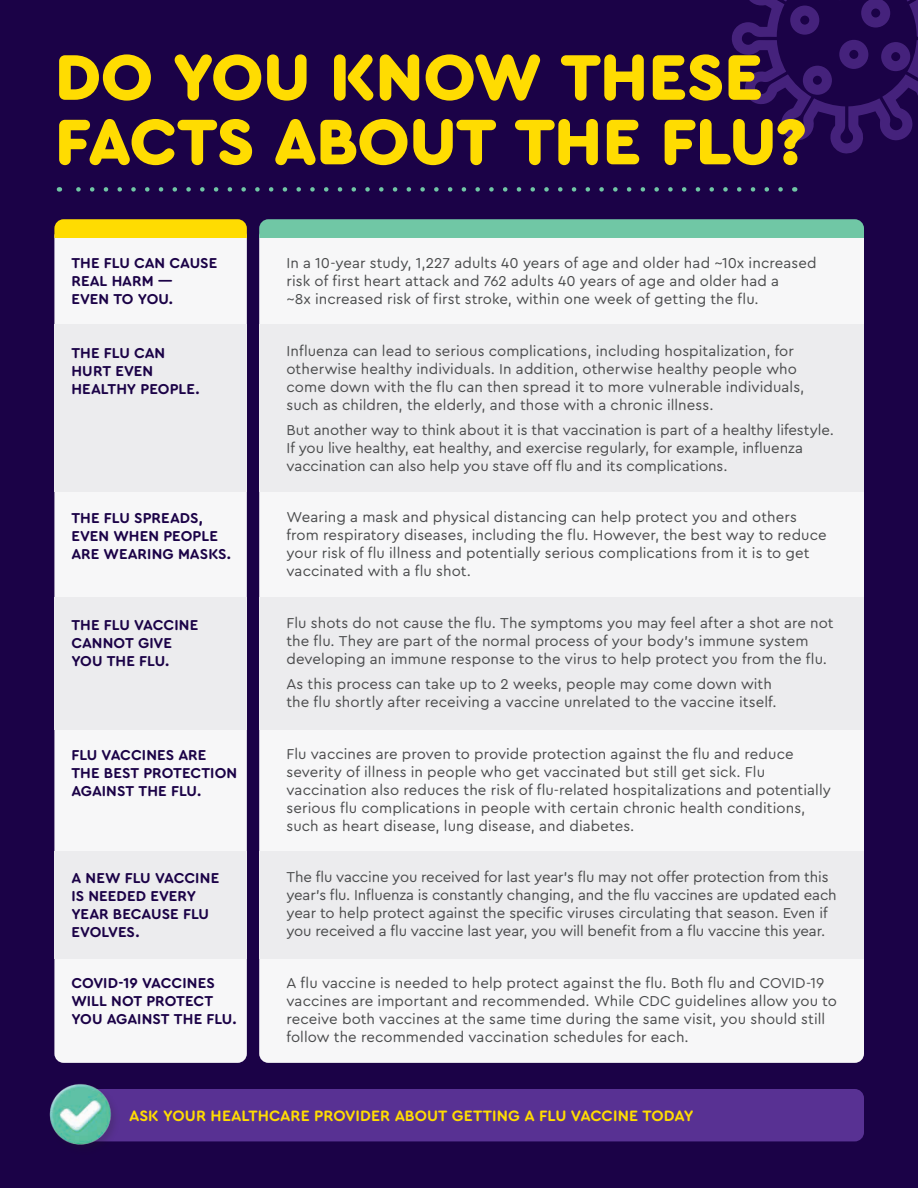
<style>
.page{position:relative;width:918px;height:1188px;background:#1b0247}
.page>*{position:absolute;margin:0;border:0;box-sizing:border-box;transform-origin:0 0}
.t1{font:900 67.5px/64.5px "Cera Round Pro";letter-spacing:-.01em;color:#ffdc01}
.t2{font:700 15.75px "Cera Round Pro";letter-spacing:.005em;color:#ffdc01}
.t3{font:15px/18px "Cera Round Pro";letter-spacing:.005em;color:#4b4c4d}
.t4{font:700 15px/18px "Cera Round Pro";color:#1b0247}
</style>
<div class="page">
<div style="left:54px;top:227px;width:193px;height:836px;background:#f7f7f8;border-radius:9px"></div>
<div style="left:259px;top:227px;width:605px;height:836px;background:#f7f7f8;border-radius:9px"></div>
<svg style="left:732px;top:0;width:186px;height:154px"></svg>
<div style="left:54px;top:219px;width:193px;height:19px;background:#ffdc01"></div>
<div style="left:259px;top:219px;width:605px;height:19px;background:#70c7a5"></div>
<div style="left:54px;top:324px;width:193px;height:167px;background:#ececee"></div>
<div style="left:54px;top:597px;width:193px;height:132px;background:#ececee"></div>
<div style="left:259px;top:324px;width:605px;height:167px;background:#ececee"></div>
<div style="left:54px;top:851px;width:193px;height:108px;background:#ececee"></div>
<div style="left:259px;top:851px;width:605px;height:108px;background:#ececee"></div>
<div style="left:259px;top:597px;width:605px;height:132px;background:#ececee"></div>
<svg style="left:76px;top:187px;width:705px;height:5px"></svg>
<div style="left:70px;top:1089px;width:794px;height:52px;background:#583193;border-radius:9px"></div>
<div style="left:48px;top:1083px;width:73px;height:72px;background:#231f20;opacity:.2"></div>
<img style="left:48px;top:1083px;width:65px;height:71px">
<h1 class="t1" style="left:55px;top:42px;width:753px">DO YOU KNOW THESE<br>FACTS ABOUT THE FLU?</h1>
<p class="t4" style="left:71px;top:253px;width:148px">THE FLU CAN CAUSE<br>REAL HARM —<br>EVEN TO YOU.</p>
<p class="t4" style="left:71px;top:343px;width:130px">THE FLU CAN<br>HURT EVEN<br>HEALTHY PEOPLE.</p>
<p class="t4" style="left:71px;top:509px;width:161px">THE FLU SPREADS,<br>EVEN WHEN PEOPLE<br>ARE WEARING MASKS.</p>
<p class="t4" style="left:71px;top:615px;width:129px">THE FLU VACCINE<br>CANNOT GIVE<br>YOU THE FLU.</p>
<p class="t4" style="left:71px;top:745px;width:167px">FLU VACCINES ARE<br>THE BEST PROTECTION<br>AGAINST THE FLU.</p>
<p class="t4" style="left:71px;top:868px;width:149px">A NEW FLU VACCINE<br>IS NEEDED EVERY<br>YEAR BECAUSE FLU<br>EVOLVES.</p>
<p class="t4" style="left:71px;top:973px;width:167px">COVID-19 VACCINES<br>WILL NOT PROTECT<br>YOU AGAINST THE FLU.</p>
<p class="t3" style="left:286px;top:253px;width:532px">In a 10-year study, 1,227 adults 40 years of age and older had ~10x increased risk of first heart attack and 762 adults 40 years of age and older had a<br>~8x increased risk of first stroke, within one week of getting the flu.</p>
<p class="t3" style="left:286px;top:341px;width:519px">Influenza can lead to serious complications, including hospitalization, for otherwise healthy individuals. In addition, otherwise healthy people who come down with the flu can then spread it to more vulnerable individuals, such as children, the elderly, and those with a chronic illness.</p>
<p class="t3" style="left:286px;top:420px;width:549px">But another way to think about it is that vaccination is part of a healthy lifestyle.<br>If you live healthy, eat healthy, and exercise regularly, for example, influenza vaccination can also help you stave off flu and its complications.</p>
<p class="t3" style="left:286px;top:508px;width:542px">Wearing a mask and physical distancing can help protect you and others from respiratory diseases, including the flu. However, the best way to reduce your risk of flu illness and potentially serious complications from it is to get vaccinated with a flu shot.</p>
<p class="t3" style="left:286px;top:613px;width:549px">Flu shots do not cause the flu. The symptoms you may feel after a shot are not the flu. They are part of the normal process of your body’s immune system developing an immune response to the virus to help protect you from the flu.</p>
<p class="t3" style="left:286px;top:674px;width:492px">As this process can take up to 2 weeks, people may come down with the flu shortly after receiving a vaccine unrelated to the vaccine itself.</p>
<p class="t3" style="left:286px;top:744px;width:546px">Flu vaccines are proven to provide protection against the flu and reduce severity of illness in people who get vaccinated but still get sick. Flu vaccination also reduces the risk of flu-related hospitalizations and potentially serious flu complications in people with certain chronic health conditions, such as heart disease, lung disease, and diabetes.</p>
<p class="t3" style="left:286px;top:868px;width:552px">The flu vaccine you received for last year’s flu may not offer protection from this year’s flu. Influenza is constantly changing, and the flu vaccines are updated each year to help protect against the specific viruses circulating that season. Even if you received a flu vaccine last year, you will benefit from a flu vaccine this year.</p>
<p class="t3" style="left:286px;top:973px;width:552px">A flu vaccine is needed to help protect against the flu. Both flu and COVID-19 vaccines are important and recommended. While CDC guidelines allow you to receive both vaccines at the same time during the same visit, you should still follow the recommended vaccination schedules for each.</p>
<p class="t2" style="left:129px;top:1104px;width:566px">ASK YOUR HEALTHCARE PROVIDER ABOUT GETTING A FLU VACCINE TODAY</p>
</div>
